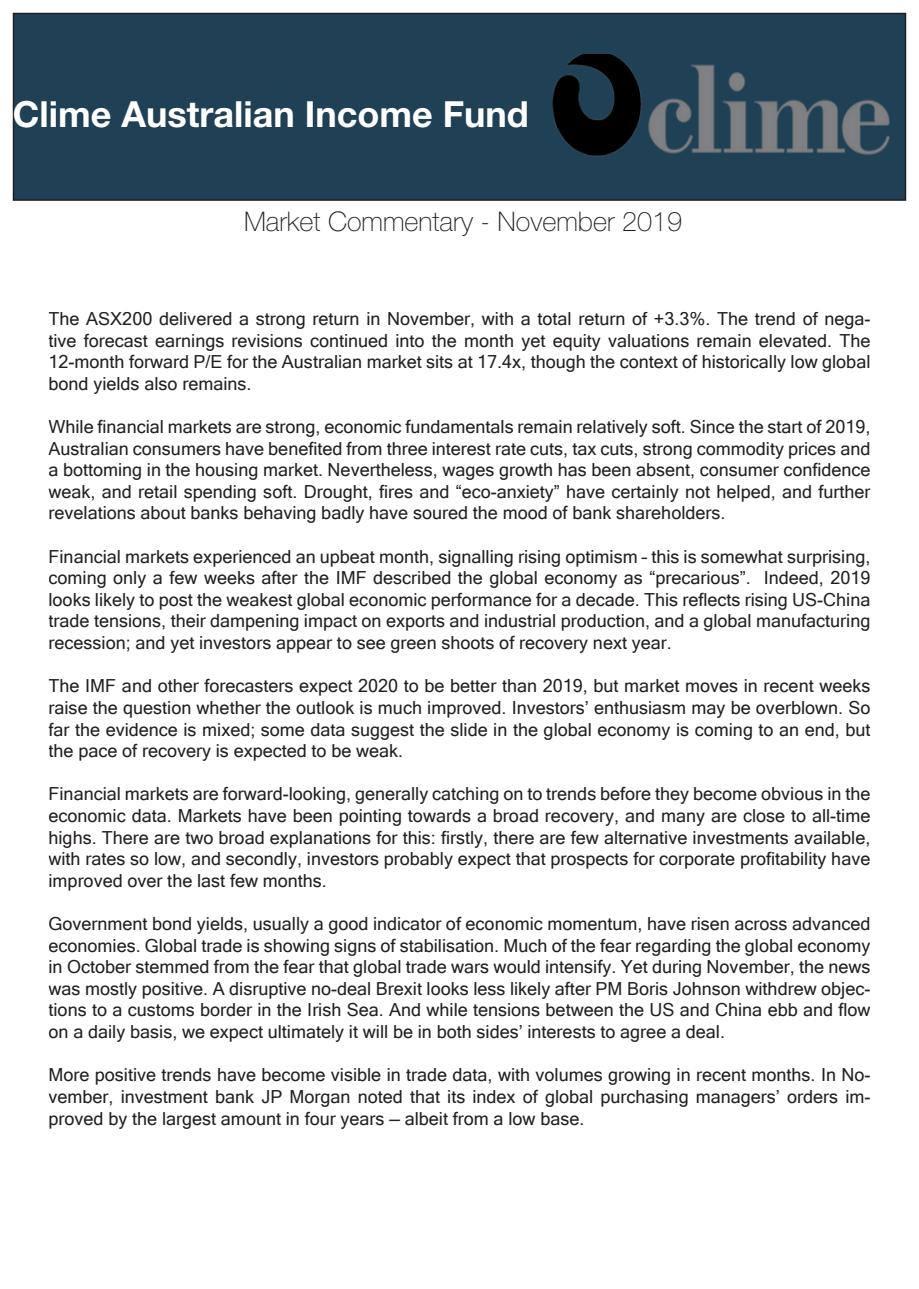
<style>
.page{position:relative;width:919px;height:1289px;background:#fff}
.page>*{position:absolute;margin:0;border:0;box-sizing:border-box;transform-origin:0 0}
.t1{font:700 36px "Helvetica Neue LT Std";color:#fff}
.t2{font:100 27px "Helvetica Neue LT Std";color:#231f20}
.t3{font:18px/21.6px "Microsoft Sans Serif";color:#231f20;text-align:justify}
</style>
<div class="page">
<div style="left:14px;top:14px;width:891px;height:186px;background:#204055"></div>
<div style="left:13px;top:13px;width:893px;height:188px;border:2px solid #231f20"></div>
<img style="left:552px;top:55px;width:338px;height:102px">
<p class="t1" style="left:13px;top:92px;width:517px">Clime Australian Income Fund</p>
<p class="t2" style="left:244px;top:205px;width:439px">Market Commentary - November 2019</p>
<p class="t3" style="left:49px;top:307px;width:823px">The ASX200 delivered a strong return in November, with a total return of +3.3%. The trend of nega&shy;tive forecast earnings revisions continued into the month yet equity valuations remain elevated. The 12-month forward P/E for the Australian market sits at 17.4x, though the context of historically low global bond yields also remains.</p>
<p class="t3" style="left:49px;top:415px;width:823px">While financial markets are strong, economic fundamentals remain relatively soft. Since the start of 2019, Australian consumers have benefited from three interest rate cuts, tax cuts, strong commodity prices and a bottoming in the housing market. Nevertheless, wages growth has been absent, consumer confidence weak, and retail spending soft. Drought, fires and “eco-anxiety” have certainly not helped, and further revelations about banks behaving badly have soured the mood of bank shareholders.</p>
<p class="t3" style="left:49px;top:545px;width:823px">Financial markets experienced an upbeat month, signalling rising optimism – this is somewhat surprising, coming only a few weeks after the IMF described the global economy as “precarious”. Indeed, 2019 looks likely to post the weakest global economic performance for a decade. This reflects rising US-China trade tensions, their dampening impact on exports and industrial production, and a global manufacturing recession; and yet investors appear to see green shoots of recovery next year.</p>
<p class="t3" style="left:49px;top:674px;width:823px">The IMF and other forecasters expect 2020 to be better than 2019, but market moves in recent weeks raise the question whether the outlook is much improved. Investors’ enthusiasm may be overblown. So far the evidence is mixed; some data suggest the slide in the global economy is coming to an end, but the pace of recovery is expected to be weak.</p>
<p class="t3" style="left:49px;top:782px;width:823px">Financial markets are forward-looking, generally catching on to trends before they become obvious in the economic data. Markets have been pointing towards a broad recovery, and many are close to all-time highs. There are two broad explanations for this: firstly, there are few alternative investments available, with rates so low, and secondly, investors probably expect that prospects for corporate profitability have improved over the last few months.</p>
<p class="t3" style="left:49px;top:912px;width:823px">Government bond yields, usually a good indicator of economic momentum, have risen across advanced economies. Global trade is showing signs of stabilisation. Much of the fear regarding the global economy in October stemmed from the fear that global trade wars would intensify. Yet during November, the news was mostly positive. A disruptive no-deal Brexit looks less likely after PM Boris Johnson withdrew objec&shy;tions to a customs border in the Irish Sea. And while tensions between the US and China ebb and flow on a daily basis, we expect ultimately it will be in both sides’ interests to agree a deal.</p>
<p class="t3" style="left:49px;top:1063px;width:823px">More positive trends have become visible in trade data, with volumes growing in recent months. In No&shy;vember, investment bank JP Morgan noted that its index of global purchasing managers’ orders im&shy;proved by the largest amount in four years — albeit from a low base.</p>
</div>
